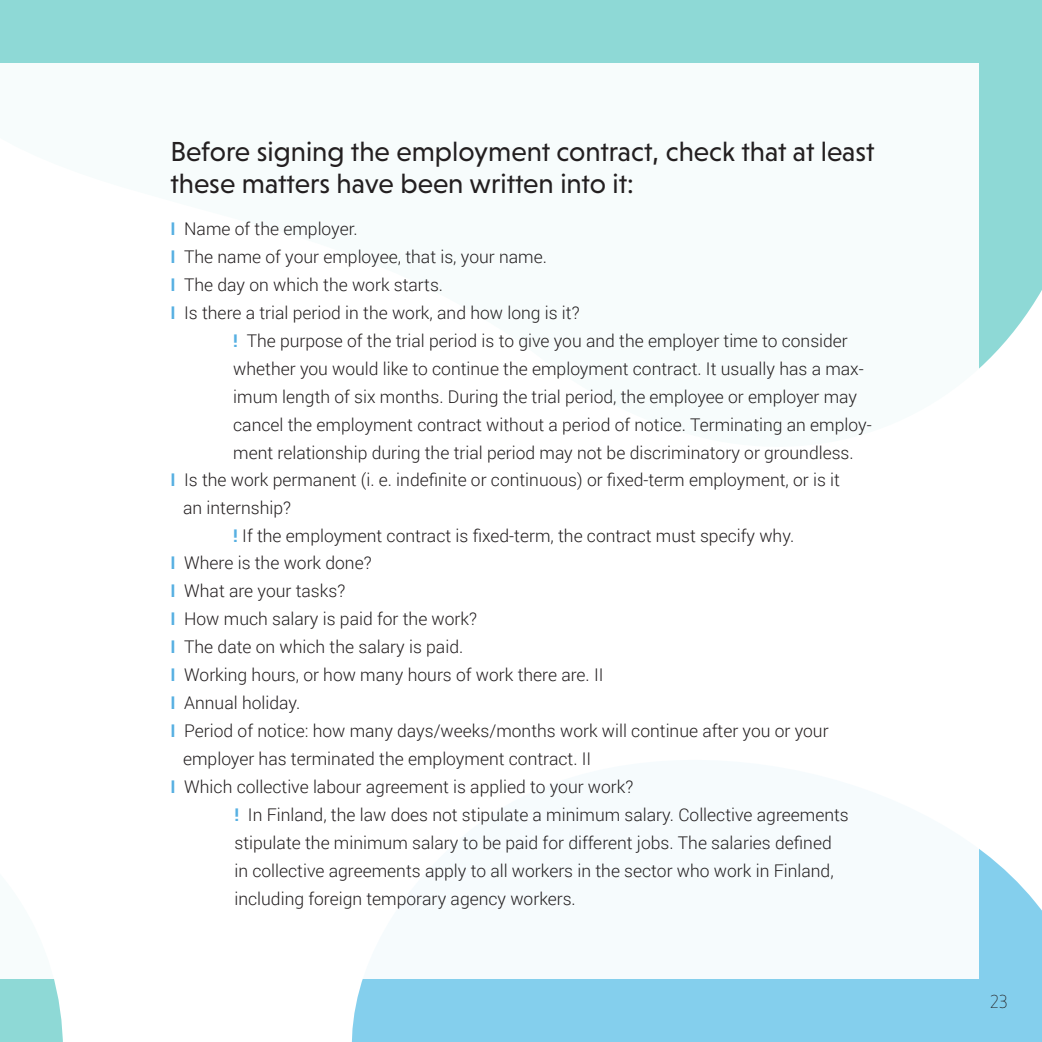
<style>
.page{position:relative;width:1042px;height:1042px;background:#fff}
.page>*{position:absolute;margin:0;border:0;box-sizing:border-box;transform-origin:0 0}
.t1{font:28px/31.5px "Niveau Grotesk";color:#231f20}
.t2{font:200 19.25px "Niveau Grotesk";color:#231f20}
.t3{font:300 17.5px/28px "Roboto";color:#231f20}
.s1{font-weight:700;color:#57b0e2}
</style>
<div class="page">
<div style="left:351px;top:849px;width:691px;height:193px;background:#84cfed"></div>
<div style="left:0;top:0;width:1042px;height:369px;background:#8ed9d6"></div>
<div style="left:0;top:979px;width:63px;height:63px;background:#8ed9d6"></div>
<div style="left:0;top:63px;width:979px;height:916px;background:#fff"></div>
<p class="t1" style="left:170px;top:136px;width:706px">Before signing the employment contract, check that at least these matters have been written into it:</p>
<p class="t3" style="left:170px;top:215px;width:189px"><span class="s1">I</span> Name of the employer.</p>
<p class="t3" style="left:170px;top:243px;width:378px"><span class="s1">I</span> The name of your employee, that is, your name.</p>
<p class="t3" style="left:170px;top:271px;width:274px"><span class="s1">I</span> The day on which the work starts.</p>
<p class="t3" style="left:170px;top:299px;width:411px"><span class="s1">I</span> Is there a trial period in the work, and how long is it?</p>
<p class="t3" style="left:233px;top:327px;width:640px"><span class="s1">!</span> The purpose of the trial period is to give you and the employer time to consider whether you would like to continue the employment contract. It usually has a max&shy;imum length of six months. During the trial period, the employee or employer may cancel the employment contract without a period of notice. Terminating an employ&shy;ment relationship during the trial period may not be discriminatory or groundless.</p>
<p class="t3" style="left:170px;top:465px;width:671px"><span class="s1">I</span> Is the work permanent (i. e. indefinite or continuous) or fixed-term employment, or is it</p>
<p class="t3" style="left:183px;top:493px;width:109px">an internship?</p>
<p class="t3" style="left:233px;top:521px;width:562px"><span class="s1">!</span> If the employment contract is fixed-term, the contract must specify why.</p>
<p class="t3" style="left:170px;top:548px;width:203px"><span class="s1">I</span> Where is the work done?</p>
<p class="t3" style="left:170px;top:576px;width:176px"><span class="s1">I</span> What are your tasks?</p>
<p class="t3" style="left:170px;top:604px;width:308px"><span class="s1">I</span> How much salary is paid for the work?</p>
<p class="t3" style="left:170px;top:632px;width:294px"><span class="s1">I</span> The date on which the salary is paid.</p>
<p class="t3" style="left:170px;top:660px;width:435px"><span class="s1">I</span> Working hours, or how many hours of work there are. II</p>
<p class="t3" style="left:170px;top:688px;width:131px"><span class="s1">I</span> Annual holiday.</p>
<p class="t3" style="left:170px;top:716px;width:660px"><span class="s1">I</span> Period of notice: how many days/weeks/months work will continue after you or your</p>
<p class="t3" style="left:183px;top:744px;width:410px">employer has terminated the employment contract. II</p>
<p class="t3" style="left:170px;top:772px;width:464px"><span class="s1">I</span> Which collective labour agreement is applied to your work?</p>
<p class="t3" style="left:234px;top:800px;width:616px"><span class="s1">!</span> In Finland, the law does not stipulate a minimum salary. Collective agreements stipulate the minimum salary to be paid for different jobs. The salaries defined in collective agreements apply to all workers in the sector who work in Finland, including foreign temporary agency workers.</p>
<p class="t2" style="left:990px;top:991px;width:19px">23</p>
</div>
